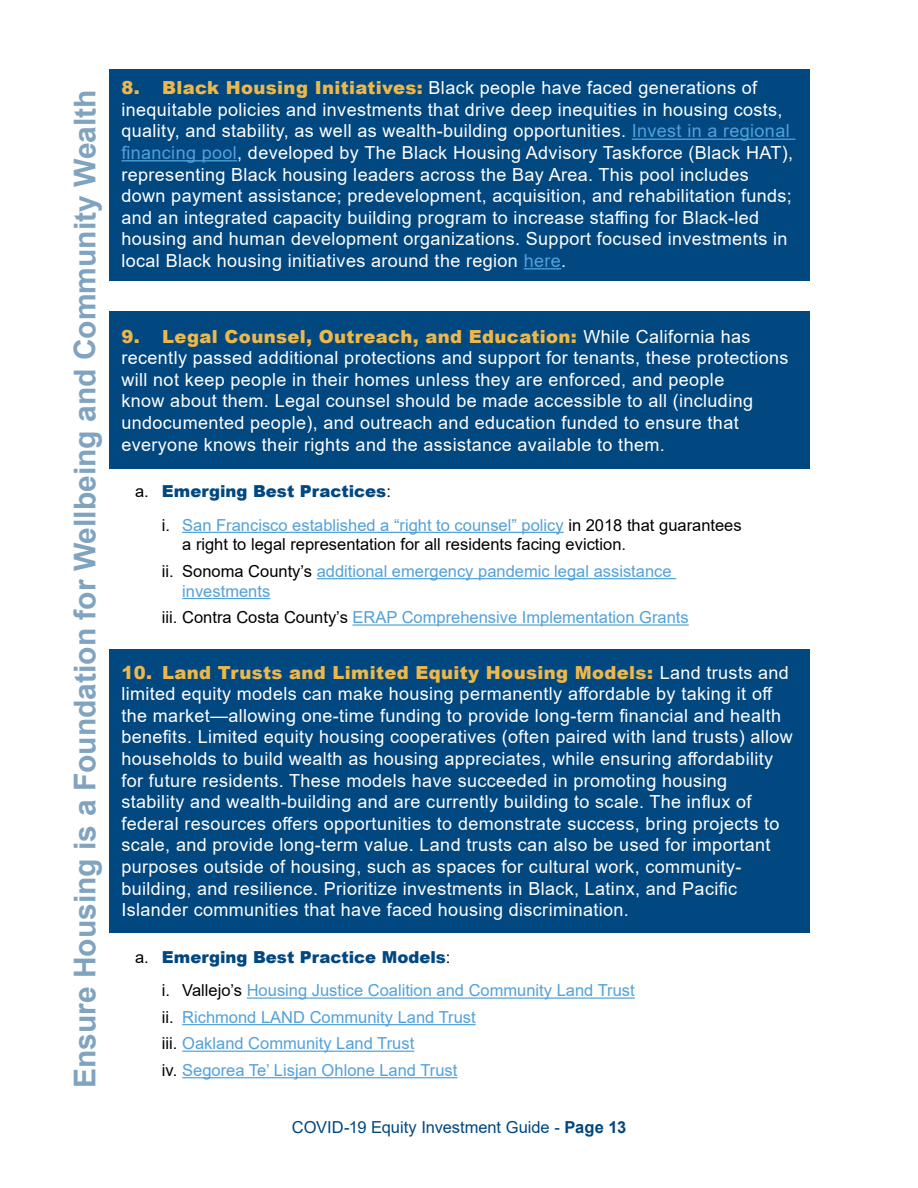
<style>
.page{position:relative;width:918px;height:1188px;background:#fff}
.page>*{position:absolute;margin:0;border:0;box-sizing:border-box;transform-origin:0 0}
.t1{font:700 30px "Arial";color:#80a3c0}
.t2{font:18px/21.6px "Arial";letter-spacing:.02em;color:#fff}
.t3{font:16.5px/26.5px "Arial";color:#52a1d9}
.t4{font:16.5px/26.5px "Arial";color:#000}
.t5{font:16.5px "Arial";letter-spacing:-.005em;color:#014780}
.s1{font-weight:900;color:#edb84b}
.s2{color:#52a1d9}
.s3{color:#000}
.s4{font-weight:900;color:#014780}
.s5{font-weight:700}
</style>
<div class="page">
<div style="left:109px;top:311px;width:701px;height:158px;background:#014780"></div>
<div style="left:109px;top:70px;width:701px;height:211px;background:#014780"></div>
<div style="left:109px;top:650px;width:701px;height:283px;background:#014780"></div>
<hr style="left:632px;top:139px;width:164px;height:1px;background:#52a1d9">
<hr style="left:122px;top:160px;width:115px;height:1px;background:#52a1d9">
<hr style="left:524px;top:268px;width:37px;height:1px;background:#52a1d9">
<hr style="left:182px;top:532px;width:382px;height:1px;background:#52a1d9">
<hr style="left:317px;top:578px;width:359px;height:1px;background:#52a1d9">
<hr style="left:182px;top:598px;width:88px;height:1px;background:#52a1d9">
<hr style="left:353px;top:624px;width:336px;height:2px;background:#52a1d9">
<hr style="left:247px;top:997px;width:388px;height:2px;background:#52a1d9">
<hr style="left:182px;top:1024px;width:294px;height:1px;background:#52a1d9">
<hr style="left:182px;top:1051px;width:232px;height:1px;background:#52a1d9">
<hr style="left:182px;top:1077px;width:275px;height:1px;background:#52a1d9">
<h1 class="t1" style="left:64px;top:1088px;width:1000px;rotate:-90deg">Ensure Housing is a Foundation for Wellbeing and Community Wealth</h1>
<p class="t2" style="left:122px;top:77px;width:673px"><span class="s1">8. Black Housing Initiatives:</span> Black people have faced generations of inequitable policies and investments that drive deep inequities in housing costs, quality, and stability, as well as wealth-building opportunities. <span class="s2">Invest in a regional financing pool</span>, developed by The Black Housing Advisory Taskforce (Black HAT), representing Black housing leaders across the Bay Area. This pool includes down payment assistance; predevelopment, acquisition, and rehabilitation funds; and an integrated capacity building program to increase staffing for Black-led housing and human development organizations. Support focused investments in local Black housing initiatives around the region <span class="s2">here</span>.</p>
<p class="t2" style="left:122px;top:325px;width:669px"><span class="s1">9. Legal Counsel, Outreach, and Education:</span> While California has recently passed additional protections and support for tenants, these protections will not keep people in their homes unless they are enforced, and people<br>know about them. Legal counsel should be made accessible to all (including undocumented people), and outreach and education funded to ensure that everyone knows their rights and the assistance available to them.</p>
<p class="t3" style="left:162px;top:475px;width:581px;line-height:33.3px;text-indent:-27px"><span class="s3">a.</span> <span class="s4">Emerging Best Practices</span><span class="s3">:<br>i.</span> San Francisco established a “right to counsel” policy <span class="s3">in 2018 that guarantees</span></p>
<p class="t4" style="left:162px;top:531px;width:511px;text-indent:20px">a right to legal representation for all residents facing eviction.<br>ii. Sonoma County’s <span class="s2">additional emergency pandemic legal assistance</span></p>
<p class="t3" style="left:162px;top:578px;width:528px;text-indent:20px">investments<br><span class="s3">iii. Contra Costa County’s</span> ERAP Comprehensive Implementation Grants</p>
<p class="t2" style="left:122px;top:661px;width:673px"><span class="s1">10. Land Trusts and Limited Equity Housing Models:</span> Land trusts and limited equity models can make housing permanently affordable by taking it off the market—allowing one-time funding to provide long-term financial and health benefits. Limited equity housing cooperatives (often paired with land trusts) allow households to build wealth as housing appreciates, while ensuring affordability for future residents. These models have succeeded in promoting housing stability and wealth-building and are currently building to scale. The influx of federal resources offers opportunities to demonstrate success, bring projects to scale, and provide long-term value. Land trusts can also be used for important purposes outside of housing, such as spaces for cultural work, community&shy;building, and resilience. Prioritize investments in Black, Latinx, and Pacific Islander communities that have faced housing discrimination.</p>
<p class="t3" style="left:162px;top:941px;width:474px;line-height:33.3px;text-indent:-27px"><span class="s3">a.</span> <span class="s4">Emerging Best Practice Models</span><span class="s3">:<br>i. Vallejo’s</span> Housing Justice Coalition and Community Land Trust</p>
<p class="t3" style="left:162px;top:1004px;width:315px"><span class="s3">ii.</span> Richmond LAND Community Land Trust <span class="s3">iii.</span> Oakland Community Land Trust<br><span class="s3">iv.</span> Segorea Te’ Lisjan Ohlone Land Trust</p>
<p class="t5" style="left:292px;top:1116px;width:336px">COVID-19 Equity Investment Guide - <span class="s5">Page 13</span></p>
</div>
